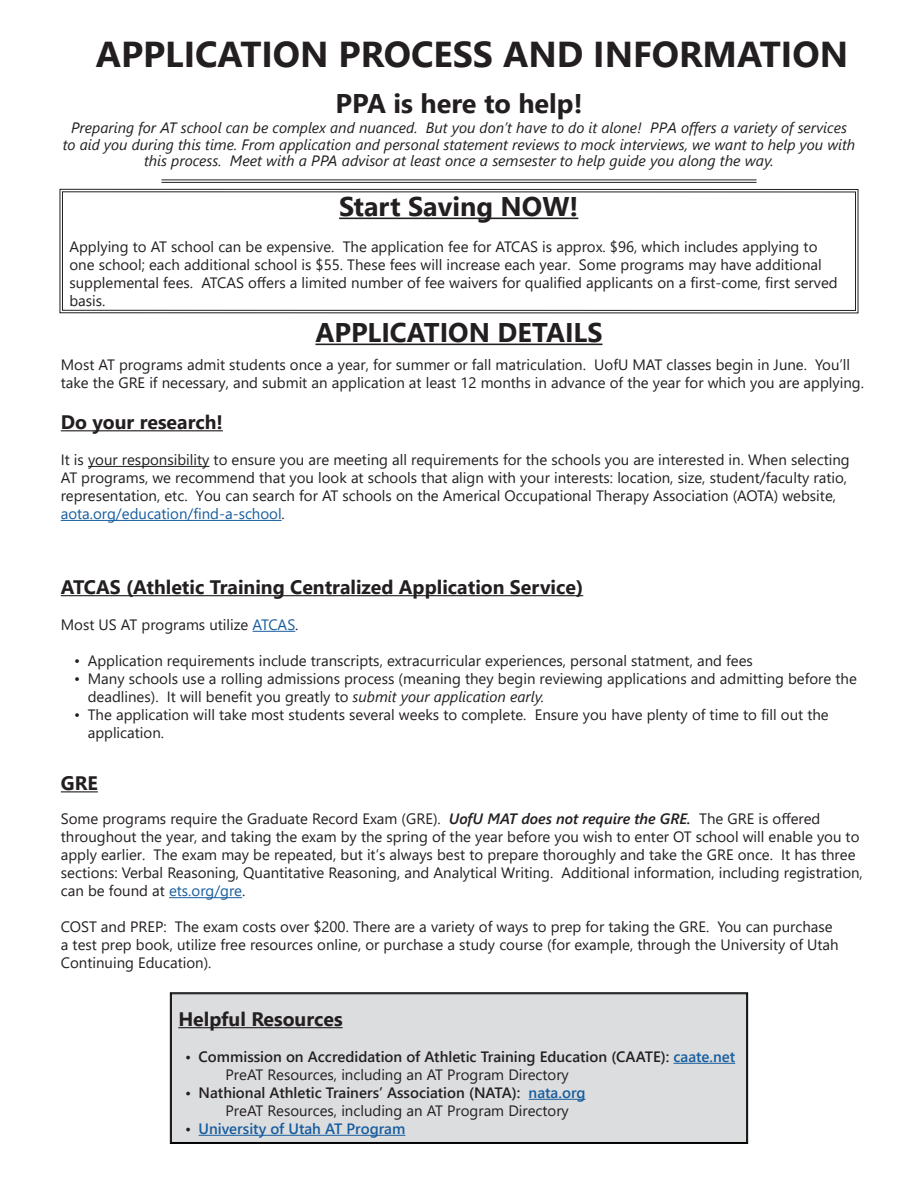
<style>
.page{position:relative;width:918px;height:1188px;background:#fff}
.page>*{position:absolute;margin:0;border:0;box-sizing:border-box;transform-origin:0 0}
.t1{font:700 36px "Segoe UI";color:#231f20}
.t2{font:700 27px "Segoe UI";color:#231f20}
.t3{font:700 19.5px "Segoe UI";color:#231f20}
.t4{font:15px/18px "Segoe UI";color:#231f20}
.t5{font:italic 15px/16.5px "Segoe UI";color:#231f20;text-align:center}
.t6{font:600 15px "Segoe UI";color:#231f20}
.t7{font:600 15px "Segoe UI";color:#175d9e}
.s1{color:#175d9e}
.s2{font-style:italic}
.s3{font-weight:600;font-style:italic}
.s4{color:#231f20}
</style>
<div class="page">
<hr style="left:161px;top:180px;width:596px;height:1px;background:#231f20">
<hr style="left:161px;top:182px;width:596px;height:1px;background:#231f20">
<hr style="left:61px;top:791px;width:37px;height:1px;background:#231f20">
<hr style="left:169px;top:897px;width:73px;height:1px;background:#175d9e">
<svg style="left:59px;top:189px;width:800px;height:124px"></svg>
<svg style="left:62px;top:191px;width:794px;height:120px"></svg>
<hr style="left:315px;top:344px;width:288px;height:1px;background:#231f20">
<hr style="left:61px;top:430px;width:162px;height:1px;background:#231f20">
<hr style="left:88px;top:466px;width:121px;height:1px;background:#231f20">
<hr style="left:61px;top:520px;width:221px;height:1px;background:#175d9e">
<hr style="left:61px;top:595px;width:522px;height:1px;background:#231f20">
<hr style="left:253px;top:631px;width:42px;height:1px;background:#175d9e">
<div style="left:170px;top:992px;width:578px;height:152px;background:#dcdddf"></div>
<div style="left:171px;top:994px;width:576px;height:149px;border:1px solid #000"></div>
<p class="t1" style="left:96px;top:20px;width:754px">APPLICATION PROCESS AND INFORMATION</p>
<p class="t2" style="left:335px;top:77px;width:249px">PPA is here to help!</p>
<p class="t5" style="left:63px;top:117px;width:794px">Preparing for AT school can be complex and nuanced. But you don’t have to do it alone! PPA offers a variety of services<br>to aid you during this time. From application and personal statement reviews to mock interviews, we want to help you with this process. Meet with a PPA advisor at least once a semsester to help guide you along the way.</p>
<p class="t2" style="left:339px;top:181px;width:241px">Start Saving NOW!</p>
<p class="t4" style="left:69px;top:236px;width:770px">Applying to AT school can be expensive. The application fee for ATCAS is approx. $96, which includes applying to one school; each additional school is $55. These fees will increase each year. Some programs may have additional supplemental fees. ATCAS offers a limited number of fee waivers for qualified applicants on a first-come, first served basis.</p>
<p class="t2" style="left:315px;top:307px;width:289px">APPLICATION DETAILS</p>
<p class="t4" style="left:61px;top:354px;width:805px">Most AT programs admit students once a year, for summer or fall matriculation. UofU MAT classes begin in June. You’ll take the GRE if necessary, and submit an application at least 12 months in advance of the year for which you are applying.</p>
<p class="t3" style="left:61px;top:404px;width:164px">Do your research!</p>
<p class="t4" style="left:61px;top:449px;width:790px">It is your responsibility to ensure you are meeting all requirements for the schools you are interested in. When selecting AT programs, we recommend that you look at schools that align with your interests: location, size, student/faculty ratio, representation, etc. You can search for AT schools on the Americal Occupational Therapy Association (AOTA) website, <span class="s1">aota.org/education/find-a-school</span>.</p>
<p class="t3" style="left:61px;top:569px;width:524px">ATCAS (Athletic Training Centralized Application Service)</p>
<p class="t4" style="left:61px;top:614px;width:239px">Most US AT programs utilize <span class="s1">ATCAS</span>.</p>
<p class="t4" style="left:74px;top:650px;width:680px">• Application requirements include transcripts, extracurricular experiences, personal statment, and fees</p>
<p class="t4" style="left:88px;top:668px;width:771px;text-indent:-14px">• Many schools use a rolling admissions process (meaning they begin reviewing applications and admitting before the deadlines). It will benefit you greatly to <span class="s2">submit your application early.</span></p>
<p class="t4" style="left:88px;top:704px;width:743px;text-indent:-14px">• The application will take most students several weeks to complete. Ensure you have plenty of time to fill out the application.</p>
<p class="t3" style="left:61px;top:765px;width:38px">GRE</p>
<p class="t4" style="left:61px;top:809px;width:803px">Some programs require the Graduate Record Exam (GRE). <span class="s3">UofU MAT does not require the GRE.</span> The GRE is offered throughout the year, and taking the exam by the spring of the year before you wish to enter OT school will enable you to apply earlier. The exam may be repeated, but it’s always best to prepare thoroughly and take the GRE once. It has three sections: Verbal Reasoning, Quantitative Reasoning, and Analytical Writing. Additional information, including registration, can be found at <span class="s1">ets.org/gre</span>.</p>
<p class="t4" style="left:61px;top:917px;width:779px">COST and PREP: The exam costs over $200. There are a variety of ways to prep for taking the GRE. You can purchase a test prep book, utilize free resources online, or purchase a study course (for example, through the University of Utah<br>Continuing Education).</p>
<p class="t3" style="left:178px;top:1001px;width:166px">Helpful Resources</p>
<p class="t6" style="left:185px;top:1043px;width:552px">• Commission on Accredidation of Athletic Training Education (CAATE): <span class="s1">caate.net</span></p>
<p class="t4" style="left:226px;top:1064px;width:345px">PreAT Resources, including an AT Program Directory</p>
<p class="t6" style="left:185px;top:1079px;width:402px">• Nathional Athletic Trainers’ Association (NATA): <span class="s1">nata.org</span></p>
<p class="t4" style="left:226px;top:1100px;width:345px">PreAT Resources, including an AT Program Directory</p>
<p class="t7" style="left:185px;top:1115px;width:222px"><span class="s4">•</span> University of Utah AT Program</p>
</div>
